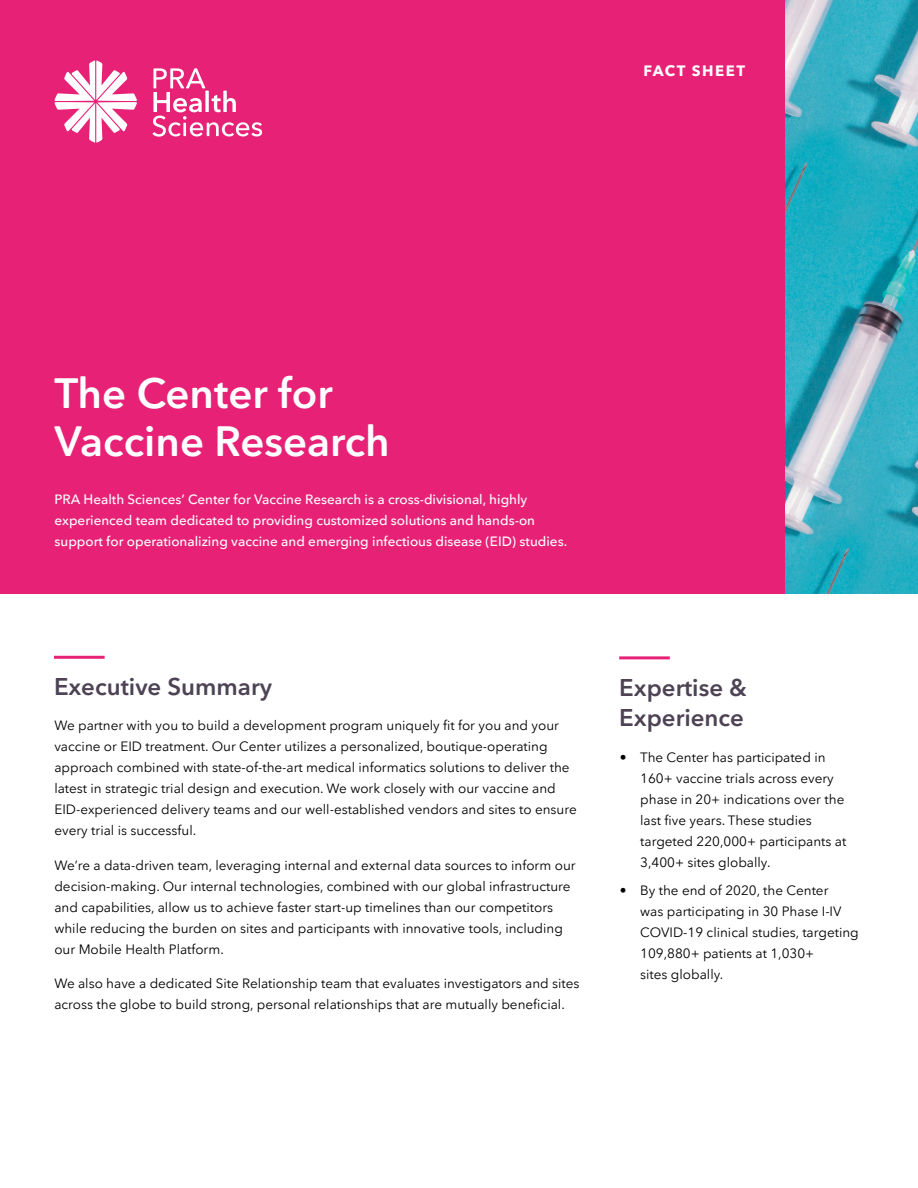
<style>
.page{position:relative;width:918px;height:1188px;background:#fff}
.page>*{position:absolute;margin:0;border:0;box-sizing:border-box;transform-origin:0 0}
.t1{font:600 42px/48px "PRA Sans";color:#fff}
.t2{font:600 24px/30px "PRA Sans";color:#4d4354}
.t3{font:700 15px "PRA Sans";letter-spacing:.1em;color:#fff}
.t4{font:13.5px/21px "PRA Sans";color:#000}
.t5{font:500 13.5px/21px "PRA Sans";color:#fff}
</style>
<div class="page">
<div style="left:0;top:0;width:785px;height:594px;background:#e72276"></div>
<svg style="left:54px;top:60px;width:83px;height:83px"></svg>
<svg style="left:153px;top:68px;width:109px;height:69px"></svg>
<hr style="left:54px;top:656px;width:51px;height:3px;background:#e72276">
<img style="left:785px;top:0;width:133px;height:594px">
<hr style="left:619px;top:656px;width:51px;height:3px;background:#e72276">
<p class="t3" style="left:643px;top:61px;width:103px">FACT SHEET</p>
<h1 class="t1" style="left:55px;top:370px;width:337px">The Center for<br>Vaccine Research</h1>
<p class="t5" style="left:55px;top:489px;width:514px">PRA Health Sciences’ Center for Vaccine Research is a cross-divisional, highly experienced team dedicated to providing customized solutions and hands-on support for operationalizing vaccine and emerging infectious disease (EID) studies.</p>
<h2 class="t2" style="left:54px;top:672px;width:220px">Executive Summary</h2>
<p class="t4" style="left:54px;top:715px;width:524px">We partner with you to build a development program uniquely fit for you and your vaccine or EID treatment. Our Center utilizes a personalized, boutique-operating approach combined with state-of-the-art medical informatics solutions to deliver the latest in strategic trial design and execution. We work closely with our vaccine and EID-experienced delivery teams and our well-established vendors and sites to ensure every trial is successful.</p>
<p class="t4" style="left:54px;top:855px;width:523px">We’re a data-driven team, leveraging internal and external data sources to inform our decision-making. Our internal technologies, combined with our global infrastructure and capabilities, allow us to achieve faster start-up timelines than our competitors while reducing the burden on sites and participants with innovative tools, including our Mobile Health Platform.</p>
<p class="t4" style="left:54px;top:973px;width:527px">We also have a dedicated Site Relationship team that evaluates investigators and sites across the globe to build strong, personal relationships that are mutually beneficial.</p>
<h2 class="t2" style="left:619px;top:673px;width:129px">Expertise &amp;<br>Experience</h2>
<p class="t4" style="left:640px;top:747px;width:208px;text-indent:-20px">• The Center has participated in<br>160+ vaccine trials across every phase in 20+ indications over the last five years. These studies targeted 220,000+ participants at<br>3,400+ sites globally.</p>
<p class="t4" style="left:640px;top:880px;width:220px;text-indent:-20px">• By the end of 2020, the Center<br>was participating in 30 Phase I-IV<br>COVID-19 clinical studies, targeting<br>109,880+ patients at 1,030+<br>sites globally.</p>
</div>
